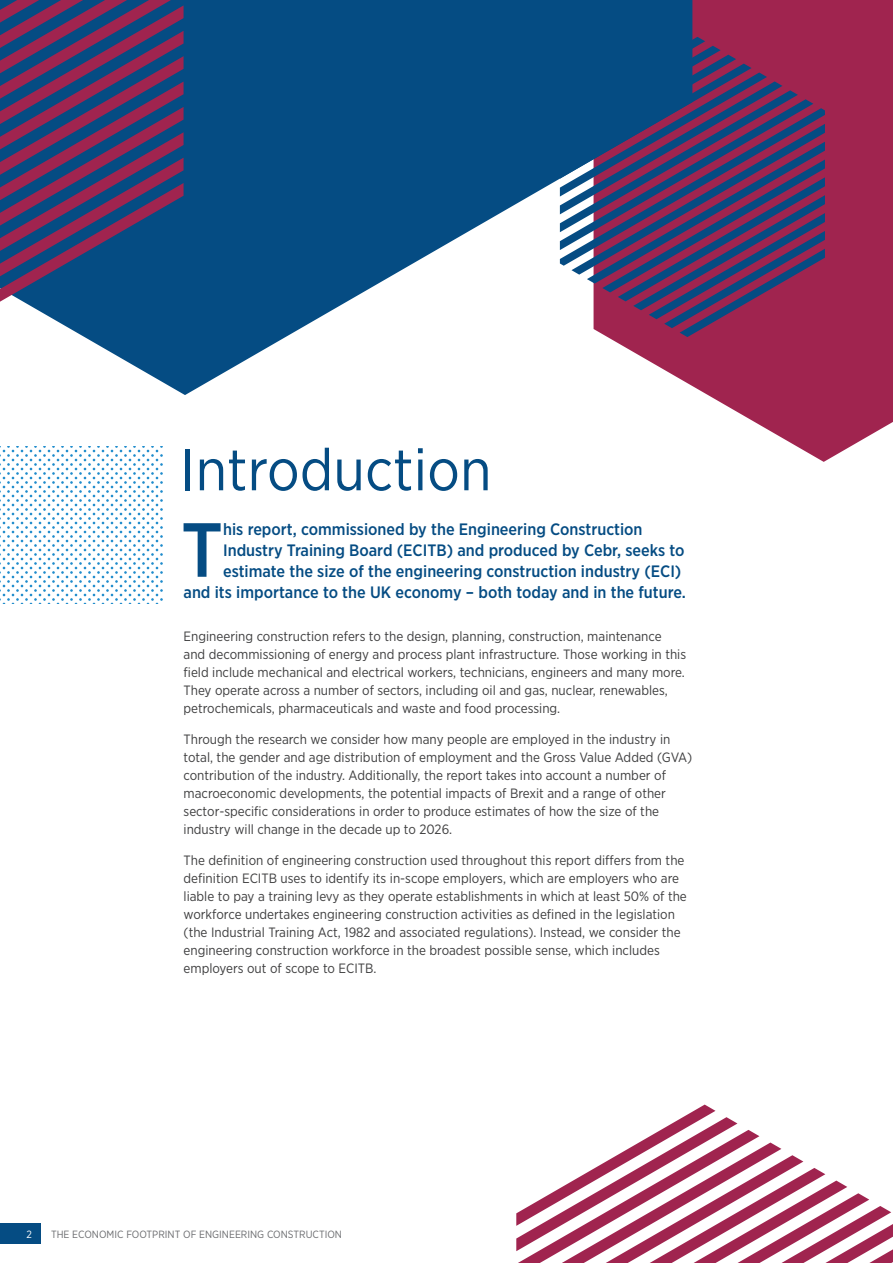
<style>
.page{position:relative;width:893px;height:1263px;background:#fff}
.page>*{position:absolute;margin:0;border:0;box-sizing:border-box;transform-origin:0 0}
.t1{font:500 76.5px "Gotham Narrow";color:#054c83}
.t2{font:58.95px "Gotham Narrow";color:#054c83}
.t3{font:500 16.5px "Gotham Narrow";color:#054c83}
.t4{font:13.5px/18px "Gotham Narrow";color:#3e3e3f}
.t5{font:10.5px "Gotham Narrow";color:#6c6d70}
.t6{font:10.5px "Gotham Narrow";color:#fff}
</style>
<div class="page">
<svg style="left:692px;top:0;width:201px;height:462px;background:#ab3e64"></svg>
<svg style="left:692px;top:34px;width:133px;height:306px;background:#663262"></svg>
<svg style="left:43px;top:0;width:649px;height:395px;fill:#054c83"></svg>
<svg style="left:0;top:0;width:184px;height:313px;background:#463d6e"></svg>
<svg style="left:516px;top:1104px;width:377px;height:159px"></svg>
<svg style="left:0;top:447px;width:162px;height:156px"></svg>
<div style="left:0;top:1223px;width:40px;height:21px;background:#054c83"></div>
<h2 class="t2" style="left:180px;top:433px;width:313px">Introduction</h2>
<h1 class="t1" style="left:181px;top:501px;width:43px">T</h1>
<p class="t3" style="left:223px;top:518px;width:421px">his report, commissioned by the Engineering Construction</p>
<p class="t3" style="left:223px;top:539px;width:463px">Industry Training Board (ECITB) and produced by Cebr, seeks to</p>
<p class="t3" style="left:223px;top:560px;width:460px">estimate the size of the engineering construction industry (ECI)</p>
<p class="t3" style="left:184px;top:581px;width:504px">and its importance to the UK economy – both today and in the future.</p>
<p class="t4" style="left:184px;top:627px;width:504px">Engineering construction refers to the design, planning, construction, maintenance and decommissioning of energy and process plant infrastructure. Those working in this field include mechanical and electrical workers, technicians, engineers and many more.<br>They operate across a number of sectors, including oil and gas, nuclear, renewables, petrochemicals, pharmaceuticals and waste and food processing.</p>
<p class="t4" style="left:184px;top:730px;width:510px">Through the research we consider how many people are employed in the industry in total, the gender and age distribution of employment and the Gross Value Added (GVA) contribution of the industry. Additionally, the report takes into account a number of macroeconomic developments, the potential impacts of Brexit and a range of other sector-specific considerations in order to produce estimates of how the size of the industry will change in the decade up to 2026.</p>
<p class="t4" style="left:184px;top:851px;width:505px">The definition of engineering construction used throughout this report differs from the definition ECITB uses to identify its in-scope employers, which are employers who are liable to pay a training levy as they operate establishments in which at least 50% of the workforce undertakes engineering construction activities as defined in the legislation (the Industrial Training Act, 1982 and associated regulations). Instead, we consider the engineering construction workforce in the broadest possible sense, which includes employers out of scope to ECITB.</p>
<p class="t6" style="left:26px;top:1228px;width:7px">2</p>
<p class="t5" style="left:51px;top:1228px;width:293px">THE ECONOMIC FOOTPRINT OF ENGINEERING CONSTRUCTION</p>
</div>
